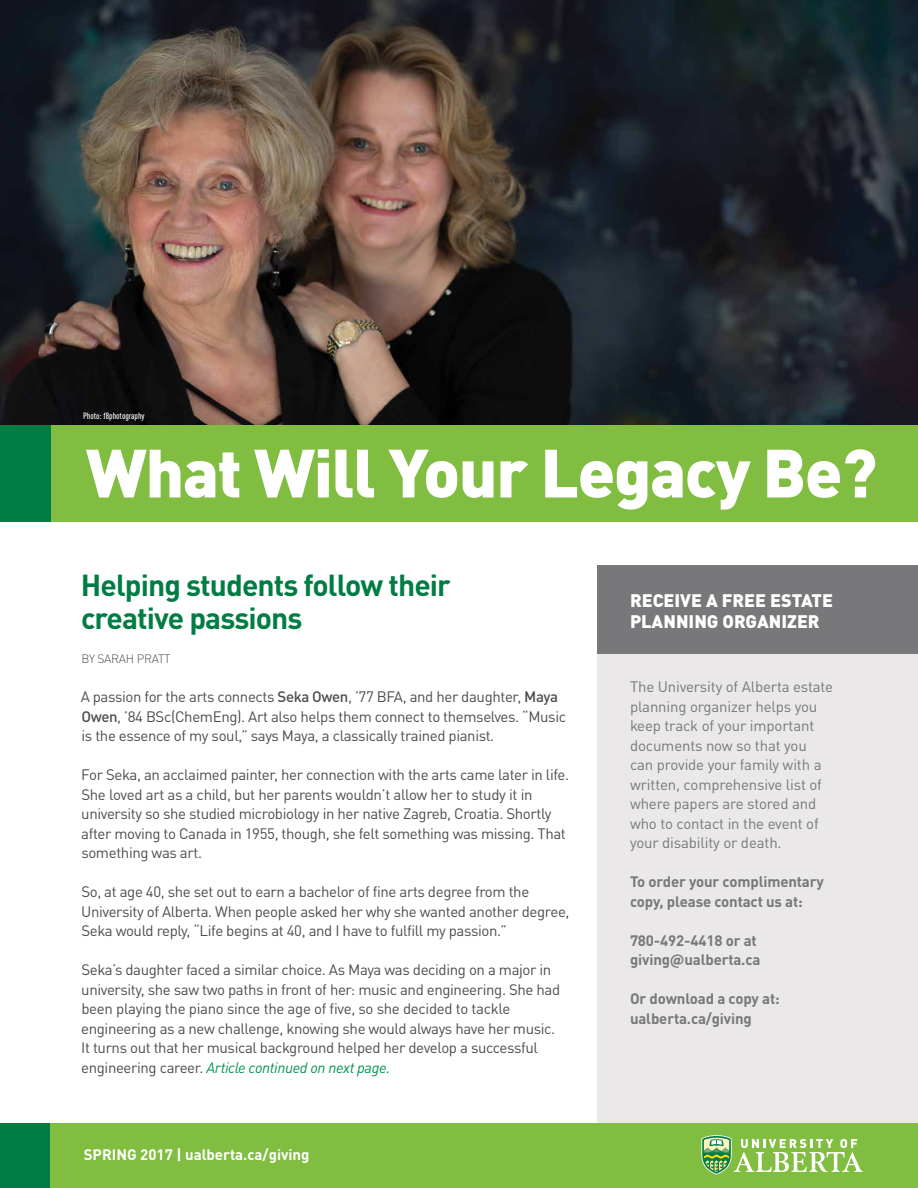
<style>
.page{position:relative;width:918px;height:1188px;background:#fff}
.page>*{position:absolute;margin:0;border:0;box-sizing:border-box;transform-origin:0 0}
.t1{font:900 67.2px "DIN Pro";letter-spacing:-.02em;color:#fff}
.t2{font:700 30px/33px "DIN Pro";letter-spacing:-.03em;color:#007d43}
.t3{font:900 18px/21px "DIN Pro";color:#fff}
.t4{font:15px/19.5px "DIN Pro";letter-spacing:-.025em;color:#4d4d4f}
.t5{font:15px/19.5px "DIN Pro";letter-spacing:-.01em;color:#78787a}
.t6{font:700 15px/19.5px "DIN Pro";letter-spacing:-.01em;color:#78787a}
.t7{font:700 15px "DIN Pro";color:#fff}
.t8{font:300 12px "DIN Pro";letter-spacing:-.02em;color:#4d4d4f}
.t9{font:500 condensed 9px "DIN Pro";color:#fff}
.s1{font-weight:500}
.s2{font-style:italic;color:#009150}
</style>
<div class="page">
<div style="left:597px;top:650px;width:321px;height:538px;background:#eae8e8"></div>
<div style="left:597px;top:566px;width:321px;height:88px;background:#78787a"></div>
<div style="left:0;top:1123px;width:918px;height:65px;background:#81bd41"></div>
<div style="left:0;top:1123px;width:50px;height:65px;background:#007d43"></div>
<svg style="left:701px;top:1135px;width:162px;height:40px"></svg>
<img style="left:0;top:0;width:918px;height:425px">
<div style="left:0;top:425px;width:918px;height:97px;background:#81bd41"></div>
<div style="left:0;top:425px;width:50px;height:97px;background:#007d43"></div>
<p class="t9" style="left:83px;top:410px;width:63px">Photo: f8photography</p>
<h1 class="t1" style="left:86px;top:415px;width:793px">What Will Your Legacy Be?</h1>
<h2 class="t2" style="left:81px;top:565px;width:371px">Helping students follow their creative passions</h2>
<p class="t8" style="left:82px;top:649px;width:91px">BY SARAH PRATT</p>
<p class="t4" style="left:81px;top:685px;width:487px">A passion for the arts connects <span class="s1">Seka Owen</span>, ’77 BFA, and her daughter, <span class="s1">Maya<br>Owen</span>, ’84 BSc(ChemEng). Art also helps them connect to themselves. “Music is the essence of my soul,” says Maya, a classically trained pianist.</p>
<p class="t4" style="left:81px;top:763px;width:489px">For Seka, an acclaimed painter, her connection with the arts came later in life.<br>She loved art as a child, but her parents wouldn’t allow her to study it in university so she studied microbiology in her native Zagreb, Croatia. Shortly after moving to Canada in 1955, though, she felt something was missing. That something was art.</p>
<p class="t4" style="left:81px;top:880px;width:490px">So, at age 40, she set out to earn a bachelor of fine arts degree from the<br>University of Alberta. When people asked her why she wanted another degree,<br>Seka would reply, “Life begins at 40, and I have to fulfill my passion.”</p>
<p class="t4" style="left:81px;top:958px;width:480px">Seka’s daughter faced a similar choice. As Maya was deciding on a major in university, she saw two paths in front of her: music and engineering. She had been playing the piano since the age of five, so she decided to tackle engineering as a new challenge, knowing she would always have her music.<br>It turns out that her musical background helped her develop a successful engineering career. <span class="s2">Article continued on next page.</span></p>
<p class="t7" style="left:84px;top:1142px;width:227px">SPRING 2017 | ualberta.ca/giving</p>
<p class="t3" style="left:630px;top:588px;width:205px">RECEIVE A FREE ESTATE<br>PLANNING ORGANIZER</p>
<p class="t5" style="left:630px;top:675px;width:205px">The University of Alberta estate planning organizer helps you keep track of your important documents now so that you can provide your family with a written, comprehensive list of where papers are stored and who to contact in the event of your disability or death.</p>
<p class="t6" style="left:630px;top:870px;width:195px">To order your complimentary copy, please contact us at:</p>
<p class="t6" style="left:630px;top:929px;width:132px">780-492-4418 or at giving@ualberta.ca</p>
<p class="t6" style="left:630px;top:987px;width:151px">Or download a copy at: ualberta.ca/giving</p>
</div>
